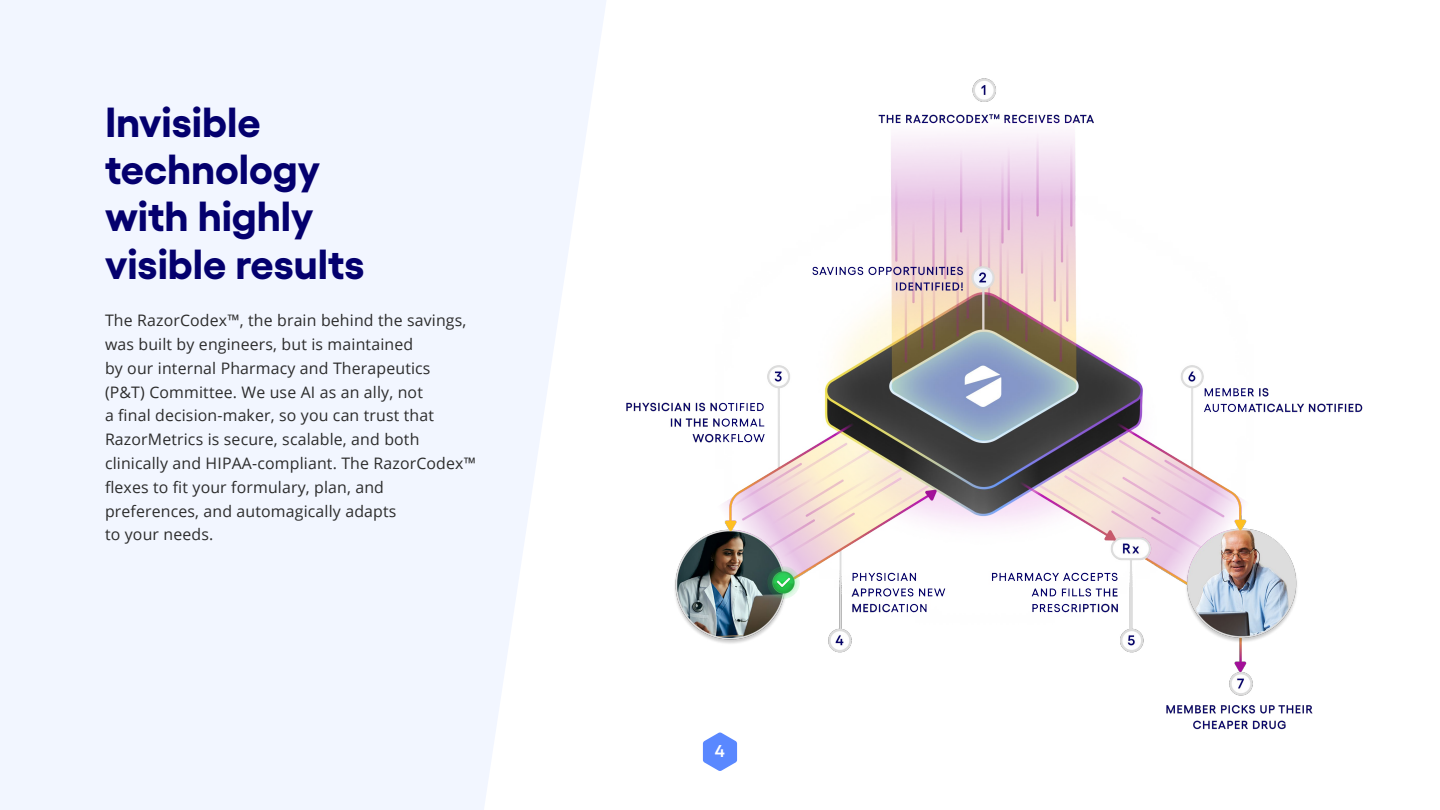
<style>
.page{position:relative;width:1440px;height:810px;background:#fff}
.page>*{position:absolute;margin:0;border:0;box-sizing:border-box;transform-origin:0 0}
.t1{font:700 42px/47.2px "Yellix TRIAL";color:#04006e}
.t2{font:600 17.1px "Yellix TRIAL";color:#fff}
.t3{font:15.83px/23.8px "Open Sans";letter-spacing:.01em;color:#2c2c2c}
</style>
<div class="page">
<div style="left:0;top:0;width:606px;height:810px;background:#f2f6ff"></div>
<svg style="left:703px;top:732px;width:34px;height:39px"></svg>
<img style="left:553px;top:79px;width:810px;height:652px">
<h1 class="t1" style="left:105px;top:96px;width:261px">Invisible technology with highly visible results</h1>
<p class="t3" style="left:105px;top:308px;width:373px">The RazorCodex™, the brain behind the savings, was built by engineers, but is maintained<br>by our internal Pharmacy and Therapeutics<br>(P&amp;T) Committee. We use AI as an ally, not<br>a final decision-maker, so you can trust that RazorMetrics is secure, scalable, and both clinically and HIPAA-compliant. The RazorCodex™ flexes to fit your formulary, plan, and preferences, and automagically adapts<br>to your needs.</p>
<p class="t2" style="left:715px;top:740px;width:12px">4</p>
</div>
